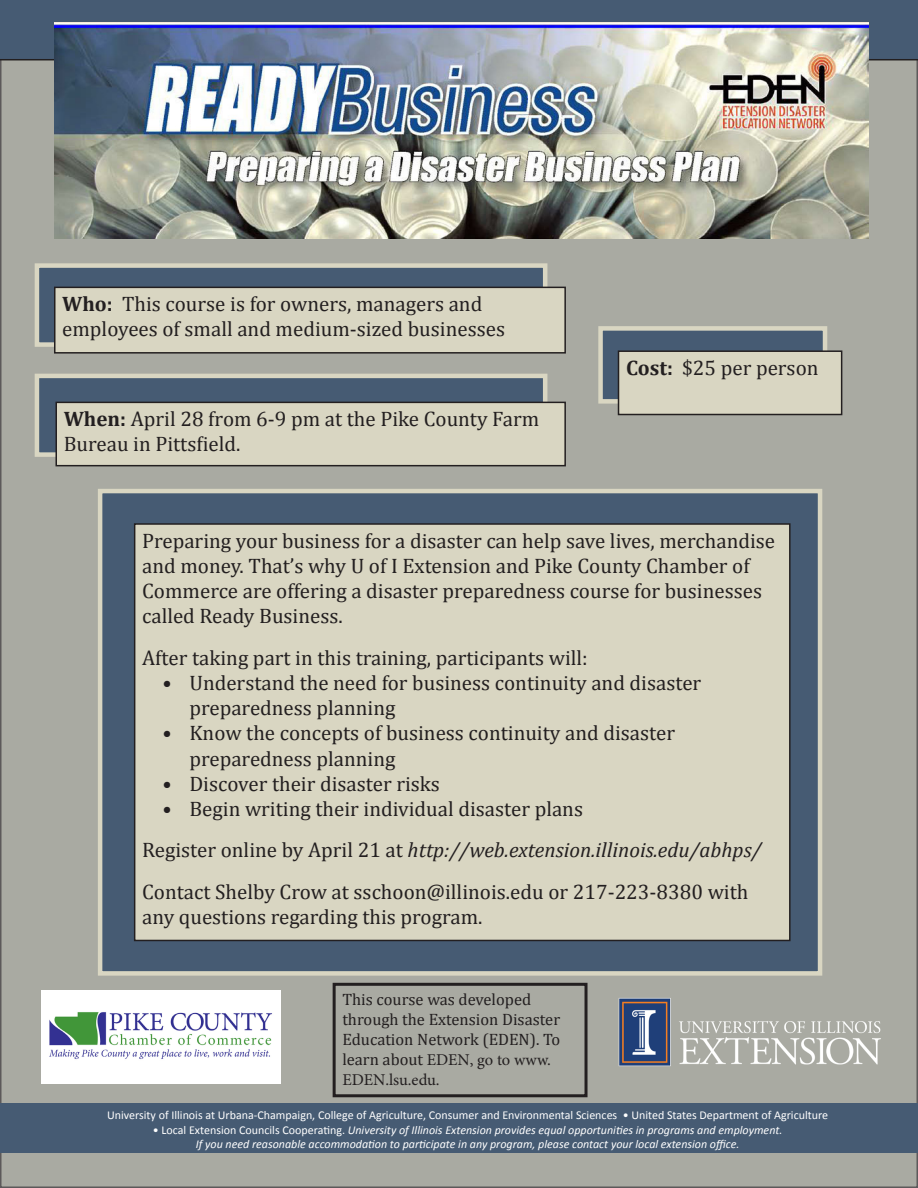
<style>
.page{position:relative;width:918px;height:1188px;background:#fff}
.page>*{position:absolute;margin:0;border:0;box-sizing:border-box;transform-origin:0 0}
.t1{font:21px/25.2px "Cambria";color:#231f20}
.t2{font:italic 21px "Cambria";color:#231f20}
.t3{font:16.5px/19.8px "Cambria";color:#231f20}
.t4{font:italic 12px "Calibri";color:#fff}
.t5{font:12px "Calibri";color:#fff}
.s1{font-weight:700}
.s2{font-style:normal}
.s3{font-family:"Minion Pro"}
</style>
<div class="page">
<div style="left:0;top:60px;width:918px;height:1128px;background:#a9aaa2"></div>
<div style="left:35px;top:263px;width:512px;height:84px;background:#465b73;border:4px solid #d9d6c2"></div>
<img style="left:598px;top:991px;width:285px;height:93px">
<div style="left:0;top:1104px;width:918px;height:49px;background:#465b73"></div>
<img style="left:42px;top:990px;width:238px;height:93px">
<div style="left:55px;top:287px;width:510px;height:66px;background:#d9d6c2"></div>
<div style="left:54px;top:287px;width:512px;height:67px;border:2px solid #231f20"></div>
<div style="left:98px;top:489px;width:724px;height:487px;background:#465b73;border:4px solid #d9d6c2"></div>
<div style="left:35px;top:374px;width:512px;height:83px;background:#465b73;border:4px solid #d9d6c2"></div>
<div style="left:135px;top:524px;width:655px;height:416px;background:#d9d6c2"></div>
<div style="left:134px;top:523px;width:657px;height:418px;border:2px solid #231f20"></div>
<div style="left:56px;top:402px;width:509px;height:64px;background:#d9d6c2"></div>
<div style="left:56px;top:402px;width:510px;height:64px;border:2px solid #231f20"></div>
<div style="left:0;top:0;width:918px;height:60px;background:#465b73"></div>
<div style="left:333px;top:983px;width:255px;height:114px;border:3px solid #231f20"></div>
<img style="left:54px;top:22px;width:814px;height:217px">
<div style="left:598px;top:326px;width:229px;height:78px;background:#465b73;border:4px solid #d9d6c2"></div>
<div style="left:619px;top:351px;width:223px;height:64px;background:#d9d6c2"></div>
<div style="left:618px;top:350px;width:224px;height:65px;border:2px solid #231f20"></div>
<p class="t1" style="left:62px;top:291px;width:444px"><span class="s1">Who:</span> This course is for owners, managers and employees of small and medium-sized businesses</p>
<p class="t1" style="left:64px;top:406px;width:477px"><span class="s1">When:</span> April 28 from 6-9 pm at the Pike County Farm<br>Bureau in Pittsfield.</p>
<p class="t1" style="left:626px;top:355px;width:194px"><span class="s1">Cost:</span> $25 per person</p>
<p class="t1" style="left:142px;top:528px;width:634px">Preparing your business for a disaster can help save lives, merchandise and money. That’s why U of I Extension and Pike County Chamber of Commerce are offering a disaster preparedness course for businesses called Ready Business.</p>
<p class="t1" style="left:142px;top:645px;width:447px">After taking part in this training, participants will:</p>
<p class="t1" style="left:189px;top:670px;width:513px;text-indent:-27px">• Understand the need for business continuity and disaster preparedness planning</p>
<p class="t1" style="left:189px;top:721px;width:487px;text-indent:-27px">• Know the concepts of business continuity and disaster preparedness planning</p>
<p class="t1" style="left:162px;top:771px;width:279px">• Discover their disaster risks</p>
<p class="t1" style="left:162px;top:796px;width:422px">• Begin writing their individual disaster plans</p>
<p class="t2" style="left:142px;top:835px;width:621px"><span class="s2">Register online by April 21 at</span> http://web.extension.illinois.edu/abhps/</p>
<p class="t1" style="left:142px;top:879px;width:608px">Contact Shelby Crow at sschoon@illinois.edu or 217-223-8380 with any questions regarding this program.</p>
<p class="t3" style="left:342px;top:990px;width:219px">This course was developed through the Extension Disaster<br>Education Network (EDEN). To learn about <span class="s3">EDEN, go to www.<br>EDEN.lsu.edu.</span></p>
<p class="t5" style="left:107px;top:1108px;width:723px">University of Illinois at Urbana-Champaign, College of Agriculture, Consumer and Environmental Sciences • United States Department of Agriculture</p>
<p class="t4" style="left:153px;top:1122px;width:631px"><span class="s2">• Local Extension Councils Cooperating.</span> University of Illinois Extension provides equal opportunities in programs and employment.</p>
<p class="t4" style="left:196px;top:1136px;width:545px">If you need reasonable accommodation to participate in any program, please contact your local extension office.</p>
</div>
